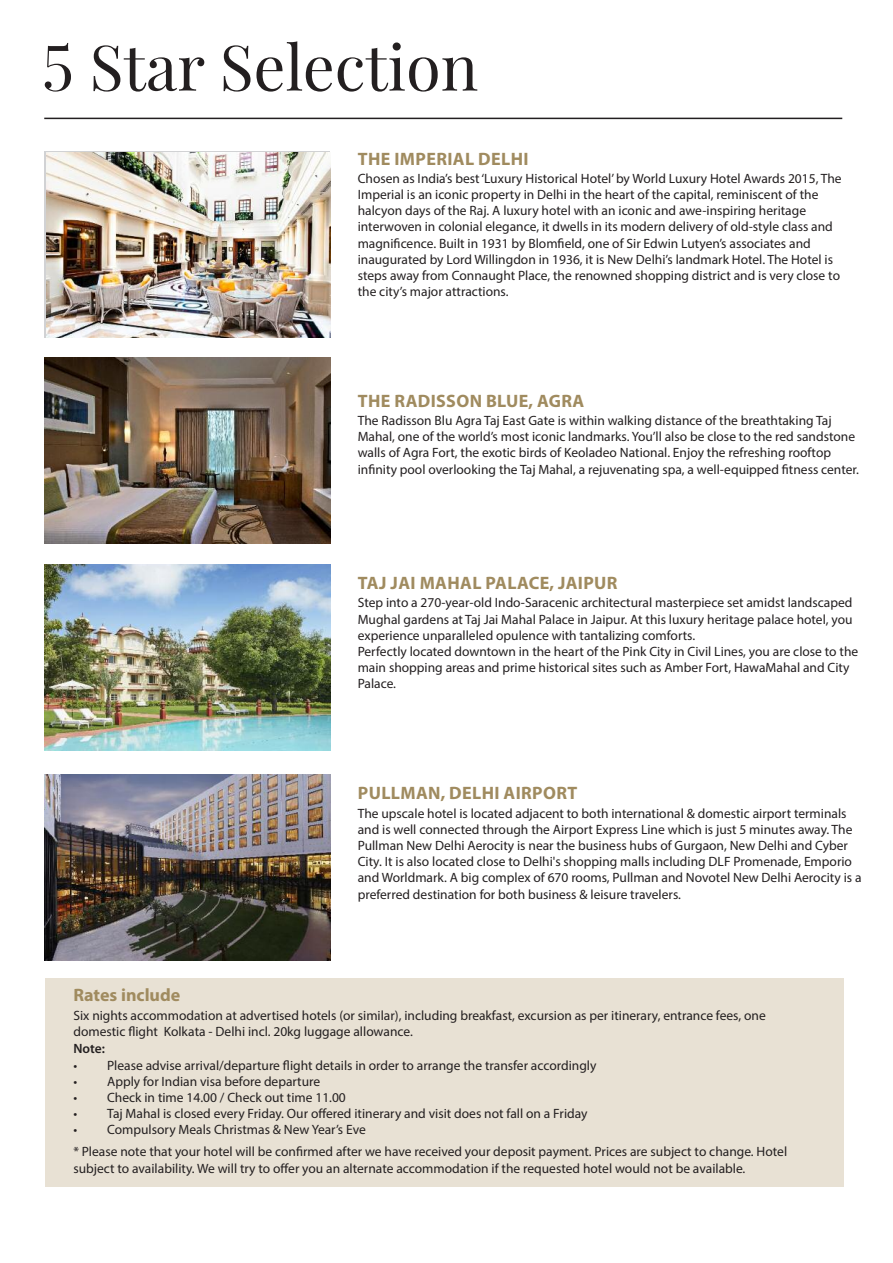
<style>
.page{position:relative;width:893px;height:1263px;background:#fff}
.page>*{position:absolute;margin:0;border:0;box-sizing:border-box;transform-origin:0 0}
.t1{font:63px "Playfair Display";color:#231f20}
.t2{font:700 18px "Myriad Pro";letter-spacing:.02em;color:#a08b5f}
.t3{font:700 18px "Myriad Pro";color:#a08b5f}
.t4{font:13.5px/16.2px "Myriad Pro";color:#231f20}
.t5{font:600 13.5px "Myriad Pro";color:#231f20}
</style>
<div class="page">
<img style="left:46px;top:152px;width:284px;height:186px">
<hr style="left:44px;top:118px;width:798px;height:1px;background:#231f20">
<img style="left:44px;top:358px;width:286px;height:186px">
<img style="left:44px;top:564px;width:286px;height:186px">
<img style="left:44px;top:774px;width:286px;height:186px">
<div style="left:45px;top:977px;width:798px;height:209px;background:#e8e1d4"></div>
<h1 class="t1" style="left:42px;top:32px;width:438px">5 Star Selection</h1>
<h2 class="t2" style="left:358px;top:152px;width:172px">THE IMPERIAL DELHI</h2>
<p class="t4" style="left:358px;top:171px;width:485px">Chosen as India’s best‘Luxury Historical Hotel’by World Luxury Hotel Awards 2015, The Imperial is an iconic property in Delhi in the heart of the capital, reminiscent of the halcyon days of the Raj. A luxury hotel with an iconic and awe-inspiring heritage interwoven in colonial elegance, it dwells in its modern delivery of old-style class and magnificence. Built in 1931 by Blomfield, one of Sir Edwin Lutyen’s associates and inaugurated by Lord Willingdon in 1936, it is New Delhi’s landmark Hotel. The Hotel is steps away from Connaught Place, the renowned shopping district and is very close to the city’s major attractions.</p>
<h2 class="t2" style="left:358px;top:394px;width:228px">THE RADISSON BLUE, AGRA</h2>
<p class="t4" style="left:358px;top:413px;width:503px">The Radisson Blu Agra Taj East Gate is within walking distance of the breathtaking Taj Mahal, one of the world’s most iconic landmarks. You’ll also be close to the red sandstone walls of Agra Fort, the exotic birds of Keoladeo National. Enjoy the refreshing rooftop infinity pool overlooking the Taj Mahal, a rejuvenating spa, a well-equipped fitness center.</p>
<h2 class="t2" style="left:358px;top:576px;width:261px">TAJ JAI MAHAL PALACE, JAIPUR</h2>
<p class="t4" style="left:358px;top:596px;width:502px">Step into a 270-year-old Indo-Saracenic architectural masterpiece set amidst landscaped Mughal gardens at Taj Jai Mahal Palace in Jaipur. At this luxury heritage palace hotel, you experience unparalleled opulence with tantalizing comforts.<br>Perfectly located downtown in the heart of the Pink City in Civil Lines, you are close to the main shopping areas and prime historical sites such as Amber Fort, HawaMahal and City Palace.</p>
<h2 class="t2" style="left:358px;top:786px;width:221px">PULLMAN, DELHI AIRPORT</h2>
<p class="t4" style="left:358px;top:806px;width:505px">The upscale hotel is located adjacent to both international &amp; domestic airport terminals and is well connected through the Airport Express Line which is just 5 minutes away. The Pullman New Delhi Aerocity is near the business hubs of Gurgaon, New Delhi and Cyber City. It is also located close to Delhi's shopping malls including DLF Promenade, Emporio and Worldmark. A big complex of 670 rooms, Pullman and Novotel New Delhi Aerocity is a preferred destination for both business &amp; leisure travelers.</p>
<h2 class="t3" style="left:73px;top:988px;width:108px">Rates include</h2>
<p class="t4" style="left:73px;top:1008px;width:694px">Six nights accommodation at advertised hotels (or similar), including breakfast, excursion as per itinerary, entrance fees, one domestic flight Kolkata - Delhi incl. 20kg luggage allowance.</p>
<p class="t5" style="left:73px;top:1044px;width:33px">Note:</p>
<p class="t4" style="left:73px;top:1058px;width:525px">• Please advise arrival/departure flight details in order to arrange the transfer accordingly</p>
<p class="t4" style="left:73px;top:1074px;width:248px">• Apply for Indian visa before departure</p>
<p class="t4" style="left:73px;top:1090px;width:274px">• Check in time 14.00 / Check out time 11.00</p>
<p class="t4" style="left:73px;top:1107px;width:516px">• Taj Mahal is closed every Friday. Our offered itinerary and visit does not fall on a Friday</p>
<p class="t4" style="left:73px;top:1120px;width:715px;line-height:21.9px">• Compulsory Meals Christmas &amp; New Year’s Eve<br>* Please note that your hotel will be confirmed after we have received your deposit payment. Prices are subject to change. Hotel</p>
<p class="t4" style="left:73px;top:1161px;width:673px">subject to availability. We will try to offer you an alternate accommodation if the requested hotel would not be available.</p>
</div>
